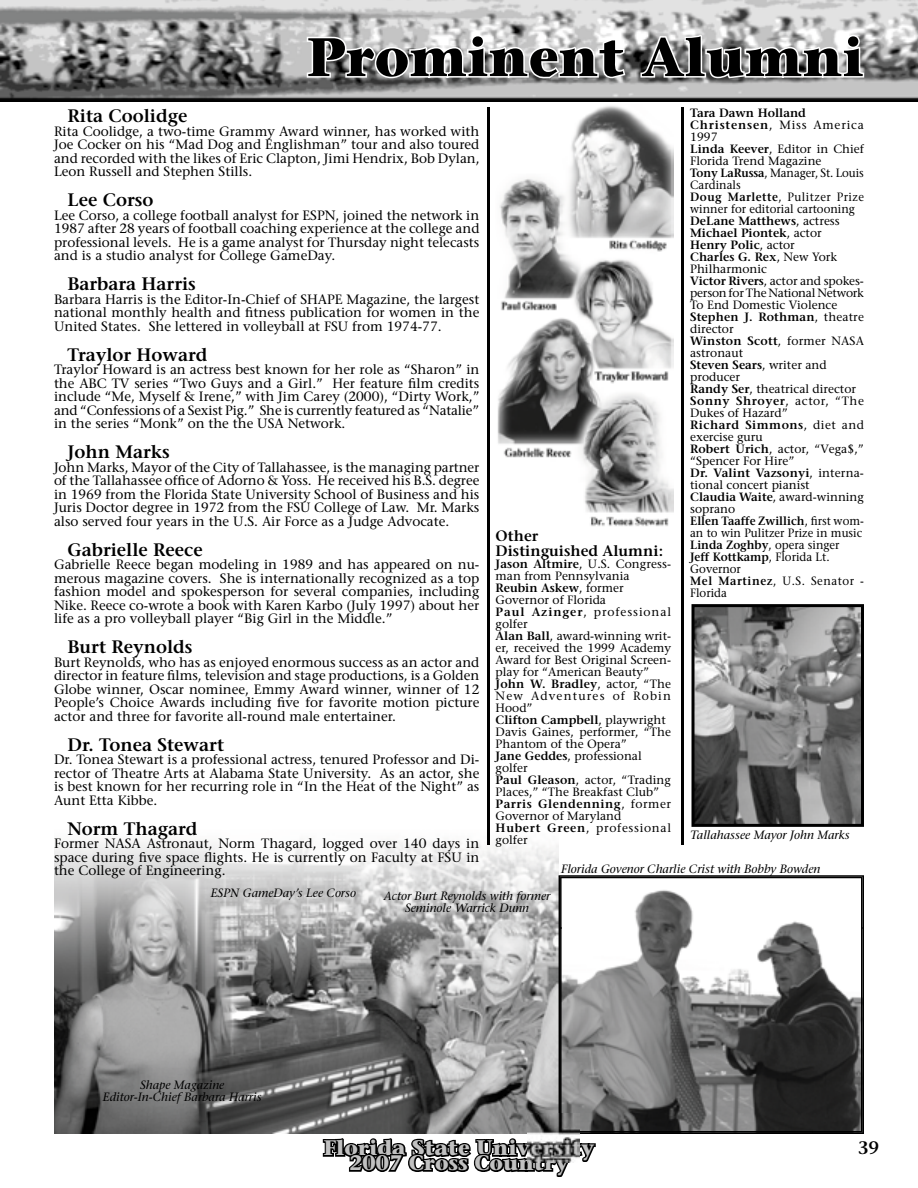
<style>
.page{position:relative;width:918px;height:1188px;background:#fff}
.page>*{position:absolute;margin:0;border:0;box-sizing:border-box;transform-origin:0 0}
.t1{font:700 54px "Stone Serif";color:#000}
.t2{font:700 21px/15px "Stone Serif";color:#c1c1c1;text-align:center}
.t3{font:600 18px "Stone Serif";color:#000}
.t4{font:600 15px/15px "Stone Serif";color:#000}
.t5{font:13.5px/13.5px "Stone Serif";color:#000;text-align:justify}
.t6{font:12px/12px "Stone Serif";color:#000}
.t7{font:italic 12px/12px "Stone Serif";color:#000;text-align:center}
.s1{font-weight:600}
</style>
<div class="page">
<img style="left:0;top:0;width:918px;height:102px">
<svg style="left:323px;top:1138px;width:273px;height:39px"></svg>
<svg style="left:305px;top:33px;width:322px;height:48px"></svg>
<svg style="left:639px;top:33px;width:227px;height:47px"></svg>
<img style="left:497px;top:105px;width:177px;height:422px">
<img style="left:54px;top:842px;width:505px;height:292px">
<svg style="left:692px;top:604px;width:172px;height:223px;background:#747474"></svg>
<hr style="left:487px;top:108px;width:3px;height:737px;background:#000">
<hr style="left:681px;top:108px;width:3px;height:737px;background:#000">
<svg style="left:559px;top:875px;width:305px;height:259px"></svg>
<img style="left:560px;top:877px;width:303px;height:51px">
<img style="left:560px;top:928px;width:51px;height:205px">
<img style="left:812px;top:928px;width:51px;height:205px">
<img style="left:610px;top:1081px;width:202px;height:52px">
<img style="left:527px;top:1114px;width:52px;height:48px">
<h1 class="t1" style="left:307px;top:23px;width:559px">Prominent Alumni</h1>
<h3 class="t3" style="left:68px;top:105px;width:121px">Rita Coolidge</h3>
<p class="t5" style="left:54px;top:124px;width:427px">Rita Coolidge, a two-time Grammy Award winner, has worked with Joe Cocker on his “Mad Dog and Englishman” tour and also toured and recorded with the likes of Eric Clapton, Jimi Hendrix, Bob Dylan, Leon Russell and Stephen Stills.</p>
<h3 class="t3" style="left:68px;top:189px;width:87px">Lee Corso</h3>
<p class="t5" style="left:54px;top:208px;width:427px">Lee Corso, a college football analyst for ESPN, joined the network in 1987 after 28 years of football coaching experience at the college and professional levels. He is a game analyst for Thursday night telecasts and is a studio analyst for College GameDay.</p>
<h3 class="t3" style="left:68px;top:273px;width:130px">Barbara Harris</h3>
<p class="t5" style="left:54px;top:292px;width:427px">Barbara Harris is the Editor-In-Chief of SHAPE Magazine, the largest national monthly health and fitness publication for women in the United States. She lettered in volleyball at FSU from 1974-77.</p>
<h3 class="t3" style="left:68px;top:343px;width:142px">Traylor Howard</h3>
<p class="t5" style="left:54px;top:362px;width:427px">Traylor Howard is an actress best known for her role as “Sharon” in the ABC TV series “Two Guys and a Girl.” Her feature film credits include “Me, Myself &amp; Irene,” with Jim Carey (2000), “Dirty Work,” and “Confessions of a Sexist Pig.” She is currently featured as “Natalie” in the series “Monk” on the the USA Network.</p>
<h3 class="t3" style="left:68px;top:441px;width:104px">John Marks</h3>
<p class="t5" style="left:54px;top:460px;width:427px">John Marks, Mayor of the City of Tallahassee, is the managing partner of the Tallahassee office of Adorno &amp; Yoss. He received his B.S. degree in 1969 from the Florida State University School of Business and his Juris Doctor degree in 1972 from the FSU College of Law. Mr. Marks also served four years in the U.S. Air Force as a Judge Advocate.</p>
<h3 class="t3" style="left:68px;top:538px;width:137px">Gabrielle Reece</h3>
<p class="t5" style="left:54px;top:557px;width:427px">Gabrielle Reece began modeling in 1989 and has appeared on nu&shy;merous magazine covers. She is internationally recognized as a top fashion model and spokesperson for several companies, including Nike. Reece co-wrote a book with Karen Karbo (July 1997) about her life as a pro volleyball player “Big Girl in the Middle.”</p>
<h3 class="t3" style="left:68px;top:636px;width:127px">Burt Reynolds</h3>
<p class="t5" style="left:54px;top:655px;width:427px">Burt Reynolds, who has as enjoyed enormous success as an actor and director in feature films, television and stage productions, is a Golden Globe winner, Oscar nominee, Emmy Award winner, winner of 12<br>People’s Choice Awards including five for favorite motion picture actor and three for favorite all-round male entertainer.</p>
<h3 class="t3" style="left:68px;top:733px;width:158px">Dr. Tonea Stewart</h3>
<p class="t5" style="left:54px;top:752px;width:427px">Dr. Tonea Stewart is a professional actress, tenured Professor and Di&shy;rector of Theatre Arts at Alabama State University. As an actor, she is best known for her recurring role in “In the Heat of the Night” as Aunt Etta Kibbe.</p>
<h3 class="t3" style="left:68px;top:817px;width:132px">Norm Thagard</h3>
<p class="t5" style="left:54px;top:836px;width:427px">Former NASA Astronaut, Norm Thagard, logged over 140 days in space during five space flights. He is currently on Faculty at FSU in the College of Engineering.</p>
<p class="t4" style="left:496px;top:528px;width:169px">Other<br>Distinguished Alumni:</p>
<p class="t6" style="left:496px;top:557px;width:177px"><span class="s1">Jason Altmire</span>, U.S. Congress&shy;man from Pennsylvania<br><span class="s1">Reubin Askew</span>, former<br>Governor of Florida<br><span class="s1">Paul Azinger</span>, professional golfer<br><span class="s1">Alan Ball</span>, award-winning writ&shy;er, received the 1999 Academy<br>Award for Best Original Screen&shy;play for “American Beauty”<br><span class="s1">John W. Bradley</span>, actor, “The<br>New Adventures of Robin<br>Hood”<br><span class="s1">Clifton Campbell</span>, playwright<br>Davis Gaines, performer, “The<br>Phantom of the Opera”<br><span class="s1">Jane Geddes</span>, professional golfer<br><span class="s1">Paul Gleason</span>, actor, “Trading<br>Places,” “The Breakfast Club”<br><span class="s1">Parris Glendenning</span>, former<br>Governor of Maryland<br><span class="s1">Hubert Green</span>, professional golfer</p>
<p class="t6" style="left:690px;top:107px;width:175px"><span class="s1">Tara Dawn Holland<br>Christensen</span>, Miss America<br>1997<br><span class="s1">Linda Keever</span>, Editor in Chief<br>Florida Trend Magazine<br><span class="s1">Tony LaRussa</span>, Manager, St. Louis<br>Cardinals<br><span class="s1">Doug Marlette</span>, Pulitzer Prize winner for editorial cartooning<br><span class="s1">DeLane Matthews</span>, actress<br><span class="s1">Michael Piontek</span>, actor<br><span class="s1">Henry Polic</span>, actor<br><span class="s1">Charles G. Rex</span>, New York<br>Philharmonic<br><span class="s1">Victor Rivers</span>, actor and spokes&shy;person for The National Network<br>To End Domestic Violence<br><span class="s1">Stephen J. Rothman</span>, theatre director<br><span class="s1">Winston Scott</span>, former NASA astronaut<br><span class="s1">Steven Sears</span>, writer and producer<br><span class="s1">Randy Ser</span>, theatrical director<br><span class="s1">Sonny Shroyer</span>, actor, “The<br>Dukes of Hazard”<br><span class="s1">Richard Simmons</span>, diet and exercise guru<br><span class="s1">Robert Urich</span>, actor, “Vega$,” “Spencer For Hire”<br><span class="s1">Dr. Valint Vazsonyi</span>, interna&shy;tional concert pianist<br><span class="s1">Claudia Waite</span>, award-winning soprano<br><span class="s1">Ellen Taaffe Zwillich</span>, first wom&shy;an to win Pulitzer Prize in music<br><span class="s1">Linda Zoghby</span>, opera singer<br><span class="s1">Jeff Kottkamp</span>, Florida Lt.<br>Governor<br><span class="s1">Mel Martinez</span>, U.S. Senator -<br>Florida</p>
<p class="t7" style="left:690px;top:828px;width:161px">Tallahassee Mayor John Marks</p>
<p class="t7" style="left:561px;top:863px;width:261px">Florida Govenor Charlie Crist with Bobby Bowden</p>
<p class="t7" style="left:211px;top:887px;width:147px">ESPN GameDay’s Lee Corso</p>
<p class="t7" style="left:384px;top:890px;width:168px">Actor Burt Reynolds with former<br>Seminole Warrick Dunn</p>
<p class="t7" style="left:103px;top:1079px;width:160px">Shape Magazine<br>Editor-In-Chief Barbara Harris</p>
<h2 class="t2" style="left:324px;top:1140px;width:272px">Florida State University<br>2007 Cross Country</h2>
<h3 class="t3" style="left:858px;top:1136px;width:23px">39</h3>
</div>
